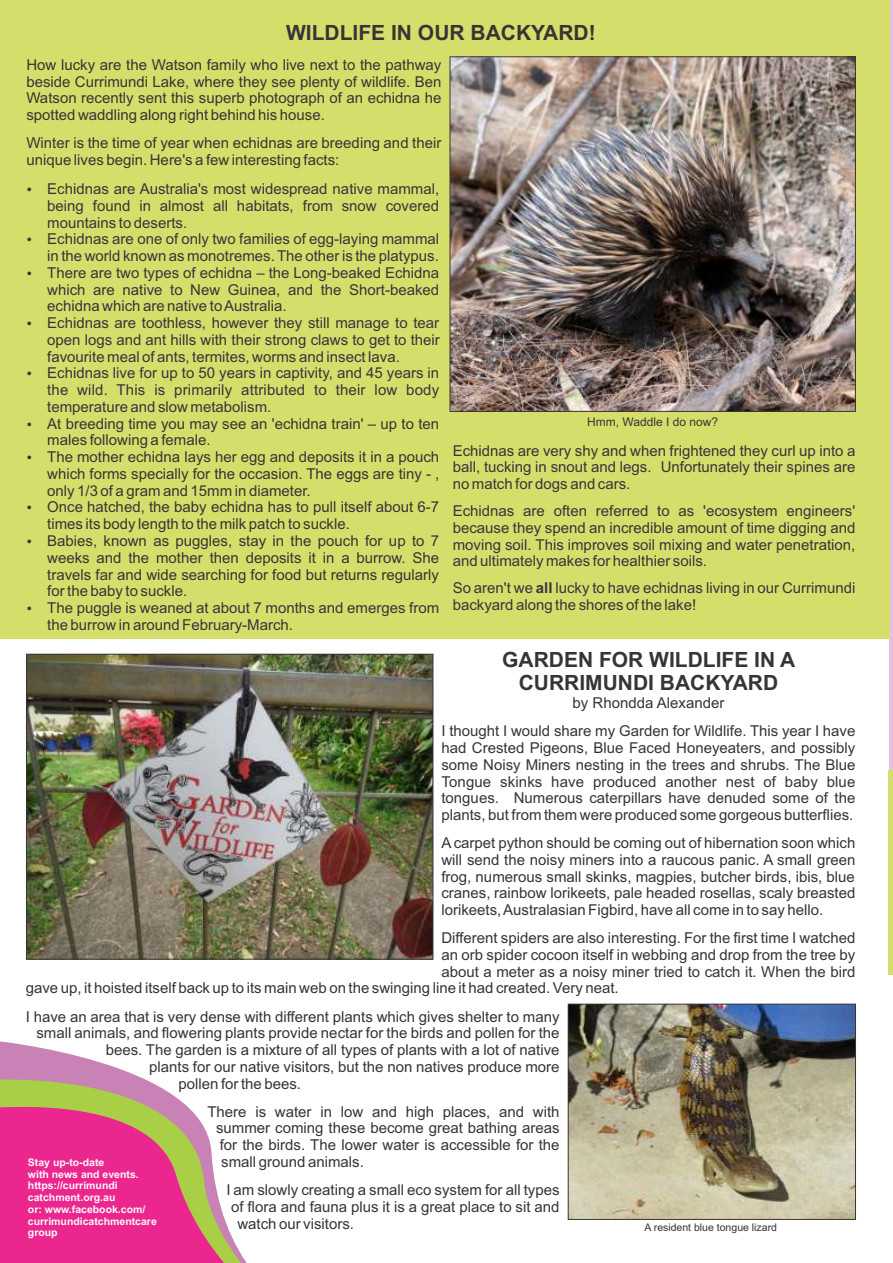
<style>
.page{position:relative;width:893px;height:1263px;background:#fff}
.page>*{position:absolute;margin:0;border:0;box-sizing:border-box;transform-origin:0 0}
.t1{font:700 21px/23.4px "Arial";color:#373435;text-align:center}
.t2{font:15px/16.8px "Arial";color:#373435;text-align:justify}
.t3{font:15px/16.8px "Arial";color:#38343c}
.t4{font:12px "Arial";color:#373435}
.t5{font:700 10.5px/11.7px "Arial";color:#fcfafa}
.t6{font:10.5px "Arial";color:#373435}
.s1{color:#373435}
.s2{font-weight:700}
</style>
<div class="page">
<svg style="left:0;top:1041px;width:142px;height:37px;fill:#c882b6"></svg>
<svg style="left:0;top:1078px;width:247px;height:185px"></svg>
<svg style="left:0;top:1104px;width:230px;height:159px;background:#e1508e"></svg>
<svg style="left:889px;top:0;width:4px;height:771px;background:#e4c5c6"></svg>
<div style="left:0;top:0;width:889px;height:638px;background:#d6de6b"></div>
<img style="left:452px;top:58px;width:402px;height:352px">
<img style="left:28px;top:656px;width:403px;height:302px">
<img style="left:570px;top:1006px;width:284px;height:212px">
<div style="left:568px;top:1004px;width:288px;height:216px;border:1px solid #373435"></div>
<div style="left:26px;top:654px;width:407px;height:306px;border:1px solid #373435"></div>
<div style="left:450px;top:56px;width:406px;height:356px;border:1px solid #373435"></div>
<div style="left:888px;top:771px;width:5px;height:204px;background:#d6de6b"></div>
<h1 class="t1" style="left:286px;top:23px;width:311px">WILDLIFE IN OUR BACKYARD!</h1>
<p class="t2" style="left:26px;top:58px;width:417px">How lucky are the Watson family who live next to the pathway beside Currimundi Lake, where they see plenty of wildlife. Ben Watson recently sent this superb photograph of an echidna he spotted waddling along right behind his house.</p>
<p class="t2" style="left:26px;top:136px;width:417px">Winter is the time of year when echidnas are breeding and their unique lives begin. Here's a few interesting facts:</p>
<p class="t3" style="left:47px;top:182px;width:394px">Echidnas are Australia's most widespread native mammal, being found in almost all habitats, from snow covered mountains to deserts.<br>Echidnas are one of only two families of egg-laying mammal in the world known as monotremes. The other is the platypus.<br>There are two types of echidna – the Long-beaked Echidna which are native to New Guinea, and the Short-beaked echidna which are native to Australia.<br>Echidnas are toothless, however they still manage to tear open logs and ant hills with their strong claws to get to their favourite meal of ants, termites, worms and insect lava.<br>Echidnas live for up to 50 years in captivity, and 45 years in the wild. This is primarily attributed to their low body temperature and slow metabolism.</p>
<p class="t2" style="left:47px;top:416px;width:394px;text-align:left">At breeding time you may see an 'echidna train' – up to ten males following a female.<br>The mother echidna lays her egg and deposits it in a pouch which forms specially for the occasion. The eggs are tiny - , only 1/3 of a gram and 15mm in diameter.<br>Once hatched, the baby echidna has to pull itself about 6-7 times its body length to the milk patch to suckle.<br>Babies, known as puggles, stay in the pouch for up to 7 weeks and the mother then deposits it in a burrow. She travels far and wide searching for food but returns regularly for the baby to suckle.</p>
<p class="t3" style="left:47px;top:601px;width:394px">The puggle is weaned at about 7 months and emerges from the burrow in around February-March.</p>
<p class="t4" style="left:587px;top:417px;width:132px">Hmm, Waddle I do now?</p>
<p class="t3" style="left:453px;top:443px;width:404px;text-align:justify"><span class="s1">Echidnas are very shy and when frightened they curl</span> up into a ball, tucking in snout and legs. Unfortunately their spines are no match for dogs and cars.</p>
<p class="t3" style="left:453px;top:504px;width:404px;text-align:justify">Echidnas are often referred to as 'ecosystem engineers' because they spend an incredible amount of time digging and moving soil. This improves soil mixing and water penetration, and ultimately makes for healthier soils.</p>
<p class="t3" style="left:453px;top:581px;width:404px">So aren't we <span class="s2">all</span> lucky to have echidnas living in our Currimundi backyard along the shores of the lake!</p>
<h1 class="t1" style="left:502px;top:649px;width:295px">GARDEN FOR WILDLIFE IN A<br>CURRIMUNDI BACKYARD</h1>
<p class="t2" style="left:441px;top:690px;width:415px;line-height:28px;text-align:center">by Rhondda Alexander<br>I thought I would share my Garden for Wildlife. This year I have</p>
<p class="t2" style="left:441px;top:741px;width:415px">had Crested Pigeons, Blue Faced Honeyeaters, and possibly some Noisy Miners nesting in the trees and shrubs. The Blue Tongue skinks have produced another nest of baby blue tongues. Numerous caterpillars have denuded some of the plants, but from them were produced some gorgeous butterflies.</p>
<p class="t2" style="left:441px;top:836px;width:415px">Acarpet python should be coming out of hibernation soon which will send the noisy miners into a raucous panic. A small green frog, numerous small skinks, magpies, butcher birds, ibis, blue cranes, rainbow lorikeets, pale headed rosellas, scaly breasted lorikeets, Australasian Figbird, have all come in to say hello.</p>
<p class="t2" style="left:441px;top:931px;width:415px">Different spiders are also interesting. For the first time I watched</p>
<p class="t2" style="left:441px;top:948px;width:415px">an orb spider cocoon itself in webbing and drop from the tree by</p>
<p class="t2" style="left:441px;top:964px;width:415px">about a meter as a noisy miner tried to catch it. When the bird</p>
<p class="t2" style="left:26px;top:981px;width:594px">gave up, it hoisted itself back up to its main web on the swinging line it had created. Very neat.</p>
<p class="t2" style="left:26px;top:1009px;width:535px">I have an area that is very dense with different plants which gives shelter to many</p>
<p class="t2" style="left:36px;top:1026px;width:525px">small animals, and flowering plants provide nectar for the birds and pollen for the</p>
<p class="t2" style="left:106px;top:1043px;width:455px">bees. The garden is a mixture of all types of plants with a lot of native</p>
<p class="t2" style="left:149px;top:1059px;width:412px">plants for our native visitors, but the non natives produce more</p>
<p class="t2" style="left:178px;top:1076px;width:124px">pollen for the bees.</p>
<p class="t2" style="left:207px;top:1104px;width:354px">There is water in low and high places, and with</p>
<p class="t2" style="left:216px;top:1121px;width:345px">summer coming these become great bathing areas</p>
<p class="t2" style="left:220px;top:1138px;width:341px">for the birds. The lower water is accessible for the</p>
<p class="t2" style="left:221px;top:1155px;width:144px">small ground animals.</p>
<p class="t2" style="left:226px;top:1183px;width:335px">I am slowly creating a small eco system for all types</p>
<p class="t2" style="left:231px;top:1199px;width:330px">of flora and fauna plus it is a great place to sit and</p>
<p class="t2" style="left:237px;top:1216px;width:118px">watch our visitors.</p>
<p class="t5" style="left:28px;top:1157px;width:130px">Stay up-to-date<br>with news and events. https://currimundi catchment.org.au<br>or: www.facebook.com/ currimundicatchmentcare group</p>
<p class="t6" style="left:644px;top:1224px;width:134px">A resident blue tongue lizard</p>
</div>
